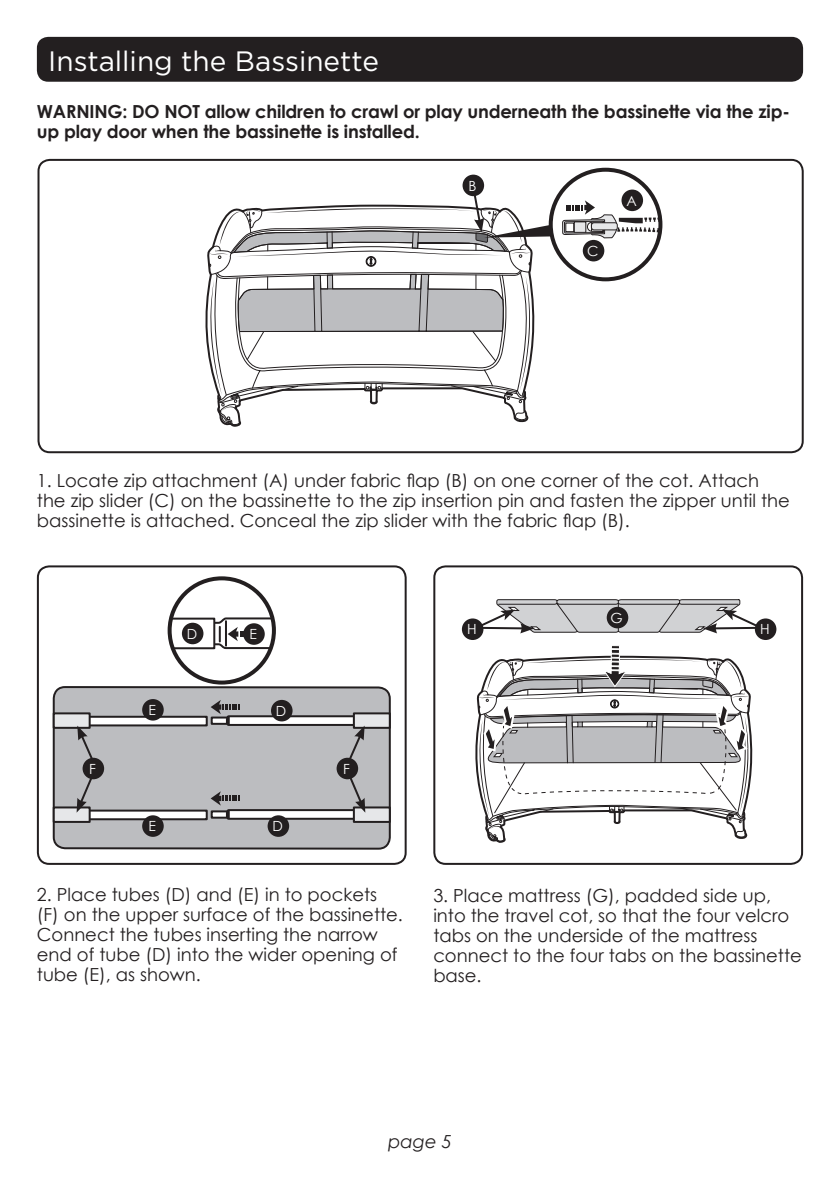
<style>
.page{position:relative;width:840px;height:1191px;background:#fff}
.page>*{position:absolute;margin:0;border:0;box-sizing:border-box;transform-origin:0 0}
.Body_text_CG_9pt{font:28px "Gotham";color:#fff}
.Body_text_9pt{font:18px/20px "Century Gothic";color:#231f20}
.Body_text_9pt-2{font:700 18px/20px "Century Gothic";letter-spacing:-.01em;color:#231f20}
.t1{font:italic 18px "Century Gothic";color:#231f20}
.Body_text_CG_9pt-2{font:14px "Century Gothic";color:#fff}
</style>
<div class="page">
<div style="left:433px;top:565px;width:369px;height:300px;border:2px solid #231f20;border-radius:11px"></div>
<svg style="left:475px;top:692px;width:278px;height:151px"></svg>
<div style="left:37px;top:159px;width:766px;height:294px;border:2px solid #231f20;border-radius:11px"></div>
<div style="left:37px;top:565px;width:369px;height:300px;border:2px solid #231f20;border-radius:11px"></div>
<div style="left:37px;top:37px;width:765px;height:45px;background:#231f20;border-radius:11px"></div>
<svg style="left:478px;top:645px;width:271px;height:196px"></svg>
<svg style="left:209px;top:170px;width:450px;height:255px"></svg>
<div style="left:621px;top:189px;width:21px;height:22px;background:#231f20;border-radius:50%"></div>
<div style="left:582px;top:240px;width:22px;height:21px;background:#231f20;border-radius:50%"></div>
<div style="left:54px;top:687px;width:335px;height:161px;background:#bcbdc0;border-radius:11px"></div>
<div style="left:53px;top:686px;width:337px;height:163px;border:2px solid #231f20;border-radius:11px"></div>
<div style="left:56px;top:717px;width:151px;height:8px;background:#fff"></div>
<div style="left:55px;top:716px;width:153px;height:10px;border:2px solid #231f20"></div>
<div style="left:56px;top:810px;width:151px;height:9px;background:#fff"></div>
<div style="left:55px;top:809px;width:153px;height:11px;border:2px solid #231f20"></div>
<div style="left:352px;top:806px;width:38px;height:17px;border:2px solid #231f20"></div>
<div style="left:54px;top:713px;width:36px;height:15px;background:#e6e7e9"></div>
<div style="left:53px;top:712px;width:38px;height:17px;border:2px solid #231f20"></div>
<div style="left:54px;top:807px;width:36px;height:15px;background:#e6e7e9"></div>
<div style="left:53px;top:806px;width:38px;height:17px;border:2px solid #231f20"></div>
<div style="left:142px;top:699px;width:22px;height:21px;background:#231f20;border-radius:50%"></div>
<div style="left:267px;top:815px;width:22px;height:22px;background:#231f20;border-radius:50%"></div>
<div style="left:142px;top:815px;width:22px;height:22px;background:#231f20;border-radius:50%"></div>
<div style="left:167px;top:576px;width:109px;height:108px;border:4px solid #231f20;border-radius:50%"></div>
<svg style="left:77px;top:725px;width:20px;height:87px"></svg>
<svg style="left:210px;top:700px;width:180px;height:120px"></svg>
<div style="left:82px;top:757px;width:22px;height:22px;background:#231f20;border-radius:50%"></div>
<svg style="left:169px;top:616px;width:105px;height:34px"></svg>
<div style="left:182px;top:622px;width:21px;height:22px;background:#231f20;border-radius:50%"></div>
<div style="left:243px;top:623px;width:21px;height:22px;background:#231f20;border-radius:50%"></div>
<div style="left:336px;top:757px;width:22px;height:22px;background:#231f20;border-radius:50%"></div>
<svg style="left:475px;top:599px;width:294px;height:34px"></svg>
<div style="left:754px;top:618px;width:22px;height:22px;background:#231f20;border-radius:50%"></div>
<div style="left:461px;top:618px;width:22px;height:22px;background:#231f20;border-radius:50%"></div>
<p class="Body_text_CG_9pt" style="left:48px;top:43px;width:332px">Installing the Bassinette</p>
<p class="Body_text_9pt-2" style="left:37px;top:101px;width:754px">WARNING: DO NOT allow children to crawl or play underneath the bassinette via the zip&shy;up play door when the bassinette is installed.</p>
<p class="Body_text_CG_9pt-2" style="left:468px;top:176px;width:10px">B</p>
<p class="Body_text_CG_9pt-2" style="left:626px;top:191px;width:12px">A</p>
<p class="Body_text_CG_9pt-2" style="left:586px;top:241px;width:13px">C</p>
<p class="Body_text_9pt" style="left:37px;top:470px;width:754px">1. Locate zip attachment (A) under fabric flap (B) on one corner of the cot. Attach the zip slider (C) on the bassinette to the zip insertion pin and fasten the zipper until the bassinette is attached. Conceal the zip slider with the fabric flap (B).</p>
<p class="Body_text_CG_9pt-2" style="left:186px;top:624px;width:12px">D</p>
<p class="Body_text_CG_9pt-2" style="left:249px;top:624px;width:9px">E</p>
<p class="Body_text_CG_9pt-2" style="left:89px;top:759px;width:8px">F</p>
<p class="Body_text_CG_9pt-2" style="left:148px;top:700px;width:9px">E</p>
<p class="Body_text_CG_9pt-2" style="left:275px;top:701px;width:12px">D</p>
<p class="Body_text_CG_9pt-2" style="left:148px;top:816px;width:9px">E</p>
<p class="Body_text_CG_9pt-2" style="left:272px;top:816px;width:12px">D</p>
<p class="Body_text_CG_9pt-2" style="left:343px;top:759px;width:8px">F</p>
<p class="Body_text_9pt" style="left:37px;top:884px;width:367px">2. Place tubes (D) and (E) in to pockets (F) on the upper surface of the bassinette.<br>Connect the tubes inserting the narrow end of tube (D) into the wider opening of tube (E), as shown.</p>
<p class="Body_text_CG_9pt-2" style="left:610px;top:608px;width:14px">G</p>
<p class="Body_text_CG_9pt-2" style="left:467px;top:619px;width:11px">H</p>
<p class="Body_text_CG_9pt-2" style="left:759px;top:619px;width:11px">H</p>
<p class="Body_text_9pt" style="left:433px;top:885px;width:370px">3. Place mattress (G), padded side up, into the travel cot, so that the four velcro tabs on the underside of the mattress connect to the four tabs on the bassinette base.</p>
<p class="t1" style="left:388px;top:1128px;width:65px">page 5</p>
</div>
